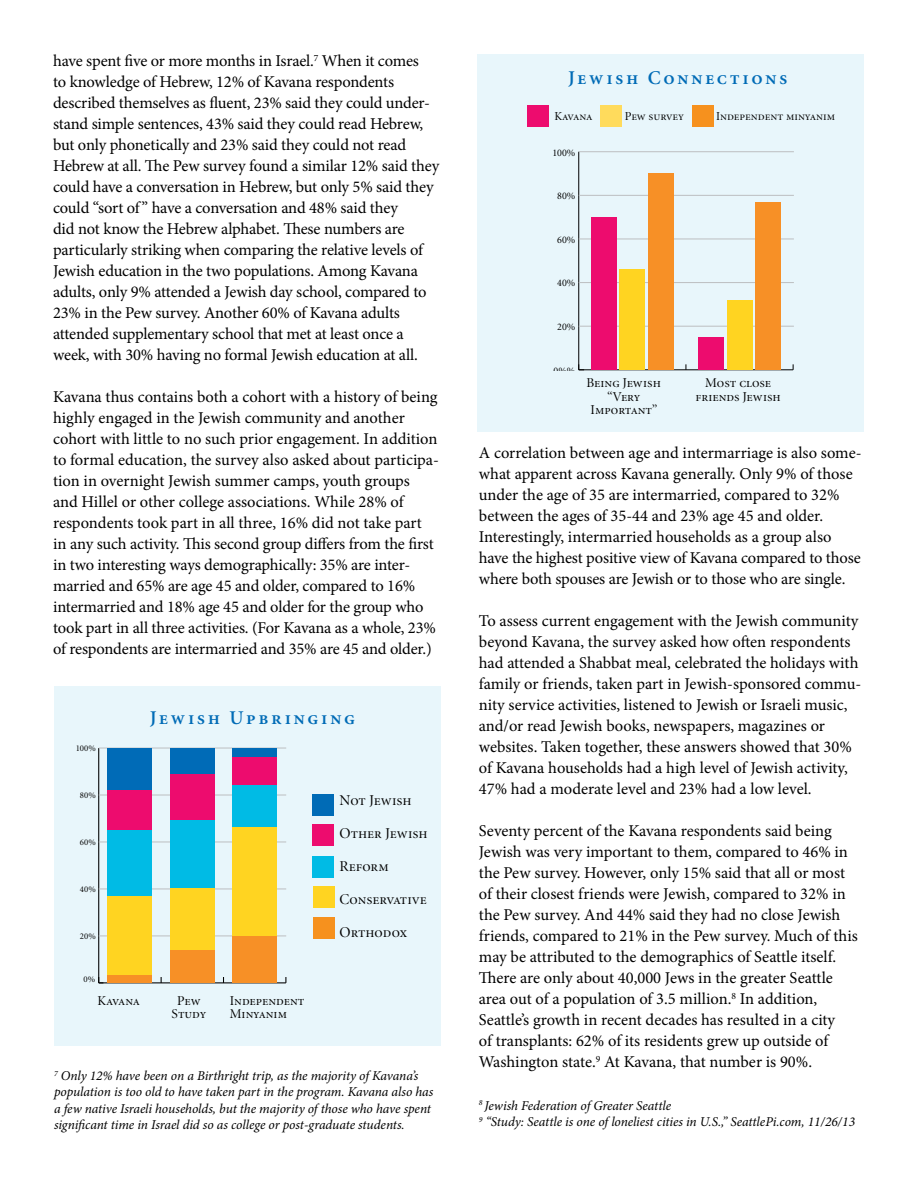
<style>
.page{position:relative;width:918px;height:1188px;background:#fff}
.page>*{position:absolute;margin:0;border:0;box-sizing:border-box;transform-origin:0 0}
.t1{font:19.5px "Minion Semibold SC";letter-spacing:.13em;color:#006bb6}
.t2{font:16.5px/21px "Minion Pro";letter-spacing:-.005em;color:#000}
.t3{font:15px "Minion Display Regular SC";color:#000}
.t4{font:14.4px "Minion";color:#000}
.t5{font:italic 13.5px/16.2px "Minion Pro";letter-spacing:-.01em;color:#000}
.t6{font:13.5px/13.5px "Minion Display Regular SC";color:#000;text-align:center}
.t7{font:12.15px "Minion Display Regular SC";letter-spacing:-.005em;color:#000}
.t8{font:11.55px "Minion";color:#000}
.t9{font:10.05px "Minion";color:#000}
.t10{font:8.7px "Minion";color:#000}
</style>
<div class="page">
<div style="left:477px;top:54px;width:387px;height:378px;background:#e8f6fb"></div>
<div style="left:54px;top:686px;width:387px;height:360px;background:#e8f6fb"></div>
<hr style="left:99px;top:982px;width:187px;height:1px;background:#000">
<hr style="left:98px;top:748px;width:1px;height:235px;background:#000">
<hr style="left:99px;top:936px;width:187px;height:1px;background:#bcbec0">
<hr style="left:99px;top:889px;width:187px;height:1px;background:#bcbec0">
<hr style="left:99px;top:842px;width:187px;height:1px;background:#bcbec0">
<hr style="left:99px;top:795px;width:187px;height:1px;background:#bcbec0">
<hr style="left:99px;top:748px;width:187px;height:1px;background:#bcbec0">
<div style="left:107px;top:748px;width:45px;height:42px;background:#006bb7"></div>
<div style="left:170px;top:748px;width:45px;height:26px;background:#006bb7"></div>
<div style="left:232px;top:748px;width:45px;height:9px;background:#006bb7"></div>
<div style="left:107px;top:790px;width:45px;height:40px;background:#ed0c6e"></div>
<div style="left:170px;top:774px;width:45px;height:47px;background:#ed0c6e"></div>
<div style="left:232px;top:757px;width:45px;height:29px;background:#ed0c6e"></div>
<div style="left:107px;top:830px;width:45px;height:66px;background:#00bbe5"></div>
<div style="left:170px;top:821px;width:45px;height:68px;background:#00bbe5"></div>
<div style="left:232px;top:786px;width:45px;height:42px;background:#00bbe5"></div>
<div style="left:107px;top:896px;width:45px;height:80px;background:#ffd421"></div>
<div style="left:170px;top:889px;width:45px;height:61px;background:#ffd421"></div>
<div style="left:232px;top:828px;width:45px;height:108px;background:#ffd421"></div>
<div style="left:107px;top:976px;width:45px;height:7px;background:#f79026"></div>
<div style="left:170px;top:950px;width:45px;height:33px;background:#f79026"></div>
<div style="left:232px;top:936px;width:45px;height:47px;background:#f79026"></div>
<div style="left:312px;top:794px;width:22px;height:22px;background:#006bb6"></div>
<div style="left:312px;top:824px;width:22px;height:22px;background:#ed0c6e"></div>
<div style="left:312px;top:856px;width:22px;height:22px;background:#00bbe5"></div>
<div style="left:313px;top:886px;width:22px;height:22px;background:#ffd421"></div>
<div style="left:313px;top:917px;width:22px;height:22px;background:#f6911e"></div>
<hr style="left:579px;top:369px;width:214px;height:1px;background:#000">
<hr style="left:578px;top:152px;width:1px;height:218px;background:#000">
<svg style="left:578px;top:364px;width:6px;height:6px"></svg>
<hr style="left:579px;top:326px;width:215px;height:1px;background:#bcbec0">
<hr style="left:579px;top:282px;width:215px;height:1px;background:#bcbec0">
<hr style="left:579px;top:238px;width:215px;height:1px;background:#bcbec0">
<hr style="left:579px;top:195px;width:215px;height:1px;background:#bcbec0">
<hr style="left:579px;top:151px;width:215px;height:1px;background:#bcbec0">
<div style="left:648px;top:174px;width:26px;height:196px;background:#f79026"></div>
<div style="left:755px;top:202px;width:26px;height:168px;background:#f79026"></div>
<div style="left:619px;top:269px;width:26px;height:101px;background:#ffd421"></div>
<div style="left:727px;top:300px;width:25px;height:70px;background:#ffd421"></div>
<div style="left:591px;top:217px;width:26px;height:153px;background:#ed0c6e"></div>
<div style="left:698px;top:337px;width:26px;height:33px;background:#ed0c6e"></div>
<div style="left:527px;top:105px;width:22px;height:22px;background:#ed0c6e"></div>
<div style="left:600px;top:105px;width:22px;height:22px;background:#ffdb5c"></div>
<div style="left:692px;top:105px;width:22px;height:22px;background:#f6911e"></div>
<p class="t2" style="left:53px;top:50px;width:388px">have spent five or more months in Israel.<sup>7</sup> When it comes<br>to knowledge of Hebrew, 12% of Kavana respondents described themselves as fluent, 23% said they could under&shy;stand simple sentences, 43% said they could read Hebrew, but only phonetically and 23% said they could not read Hebrew at all. The Pew survey found a similar 12% said they could have a conversation in Hebrew, but only 5% said they could “sort of” have a conversation and 48% said they<br>did not know the Hebrew alphabet. These numbers are particularly striking when comparing the relative levels of Jewish education in the two populations. Among Kavana adults, only 9% attended a Jewish day school, compared to 23% in the Pew survey. Another 60% of Kavana adults attended supplementary school that met at least once a week, with 30% having no formal Jewish education at all.</p>
<p class="t2" style="left:53px;top:386px;width:388px">Kavana thus contains both a cohort with a history of being highly engaged in the Jewish community and another cohort with little to no such prior engagement. In addition to formal education, the survey also asked about participa&shy;tion in overnight Jewish summer camps, youth groups<br>and Hillel or other college associations. While 28% of respondents took part in all three, 16% did not take part in any such activity. This second group differs from the first in two interesting ways demographically: 35% are inter&shy;married and 65% are age 45 and older, compared to 16% intermarried and 18% age 45 and older for the group who took part in all three activities. (For Kavana as a whole, 23% of respondents are intermarried and 35% are 45 and older.)</p>
<p class="t10" style="left:76px;top:744px;width:22px">100%</p>
<p class="t10" style="left:80px;top:791px;width:17px">80%</p>
<p class="t10" style="left:80px;top:838px;width:17px">60%</p>
<p class="t10" style="left:80px;top:885px;width:17px">40%</p>
<p class="t10" style="left:80px;top:932px;width:17px">20%</p>
<p class="t10" style="left:84px;top:975px;width:13px">0%</p>
<p class="t1" style="left:150px;top:707px;width:207px">Jewish Upbringing</p>
<p class="t3" style="left:340px;top:793px;width:74px">Not Jewish</p>
<p class="t3" style="left:340px;top:826px;width:90px">Other Jewish</p>
<p class="t3" style="left:340px;top:859px;width:51px">Reform</p>
<p class="t3" style="left:340px;top:892px;width:89px">Conservative</p>
<p class="t3" style="left:340px;top:925px;width:69px">Orthodox</p>
<p class="t6" style="left:98px;top:994px;width:44px">Kavana</p>
<p class="t6" style="left:172px;top:994px;width:36px">Pew<br>Study</p>
<p class="t6" style="left:230px;top:994px;width:76px;text-align:left">Independent<br>Minyanim</p>
<p class="t5" style="left:54px;top:1068px;width:381px"><sup>7</sup> Only 12% have been on a Birthright trip, as the majority of Kavana’s population is too old to have taken part in the program. Kavana also has a few native Israeli households, but the majority of those who have spent significant time in Israel did so as college or post-graduate students.</p>
<p class="t10" style="left:93px;top:1104px;width:17px">80%</p>
<p class="t1" style="left:568px;top:67px;width:221px">Jewish Connections</p>
<p class="t7" style="left:554px;top:110px;width:40px">Kavana</p>
<p class="t7" style="left:625px;top:110px;width:61px">Pew survey</p>
<p class="t7" style="left:716px;top:110px;width:121px">Independent minyanim</p>
<p class="t9" style="left:552px;top:147px;width:24px">100%</p>
<p class="t9" style="left:557px;top:191px;width:20px">80%</p>
<p class="t9" style="left:557px;top:235px;width:20px">60%</p>
<p class="t9" style="left:557px;top:278px;width:20px">40%</p>
<p class="t9" style="left:557px;top:322px;width:20px">20%</p>
<p class="t9" style="left:554px;top:365px;width:23px">0%%</p>
<p class="t6" style="left:586px;top:377px;width:76px">Being Jewish “Very<br>Important”</p>
<p class="t6" style="left:695px;top:377px;width:87px">Most close friends Jewish</p>
<p class="t4" style="left:537px;top:440px;width:34px">100%</p>
<p class="t2" style="left:479px;top:443px;width:384px">A correlation between age and intermarriage is also some&shy;what apparent across Kavana generally. Only 9% of those under the age of 35 are intermarried, compared to 32% between the ages of 35-44 and 23% age 45 and older.<br>Interestingly, intermarried households as a group also have the highest positive view of Kavana compared to those where both spouses are Jewish or to those who are single.</p>
<p class="t2" style="left:479px;top:611px;width:384px">To assess current engagement with the Jewish community beyond Kavana, the survey asked how often respondents had attended a Shabbat meal, celebrated the holidays with family or friends, taken part in Jewish-sponsored commu&shy;nity service activities, listened to Jewish or Israeli music, and/or read Jewish books, newspapers, magazines or websites. Taken together, these answers showed that 30% of Kavana households had a high level of Jewish activity, 47% had a moderate level and 23% had a low level.</p>
<p class="t2" style="left:479px;top:821px;width:380px">Seventy percent of the Kavana respondents said being Jewish was very important to them, compared to 46% in the Pew survey. However, only 15% said that all or most of their closest friends were Jewish, compared to 32% in the Pew survey. And 44% said they had no close Jewish friends, compared to 21% in the Pew survey. Much of this may be attributed to the demographics of Seattle itself.<br>There are only about 40,000 Jews in the greater Seattle area out of a population of 3.5 million.<sup>8</sup> In addition, Seattle’s growth in recent decades has resulted in a city<br>of transplants: 62% of its residents grew up outside of Washington state.<sup>9</sup> At Kavana, that number is 90%.</p>
<p class="t4" style="left:544px;top:494px;width:27px">80%</p>
<p class="t4" style="left:544px;top:549px;width:27px">60%</p>
<p class="t4" style="left:544px;top:657px;width:27px">20%</p>
<p class="t4" style="left:550px;top:712px;width:21px">0%</p>
<p class="t8" style="left:590px;top:843px;width:28px">100%</p>
<p class="t8" style="left:596px;top:905px;width:22px">80%</p>
<p class="t8" style="left:596px;top:967px;width:22px">60%</p>
<p class="t5" style="left:479px;top:1097px;width:378px"><sup>8</sup> Jewish Federation of Greater Seattle<br><sup>9</sup> “Study: Seattle is one of loneliest cities in U.S.,” SeattlePi.com, 11/26/13</p>
</div>
